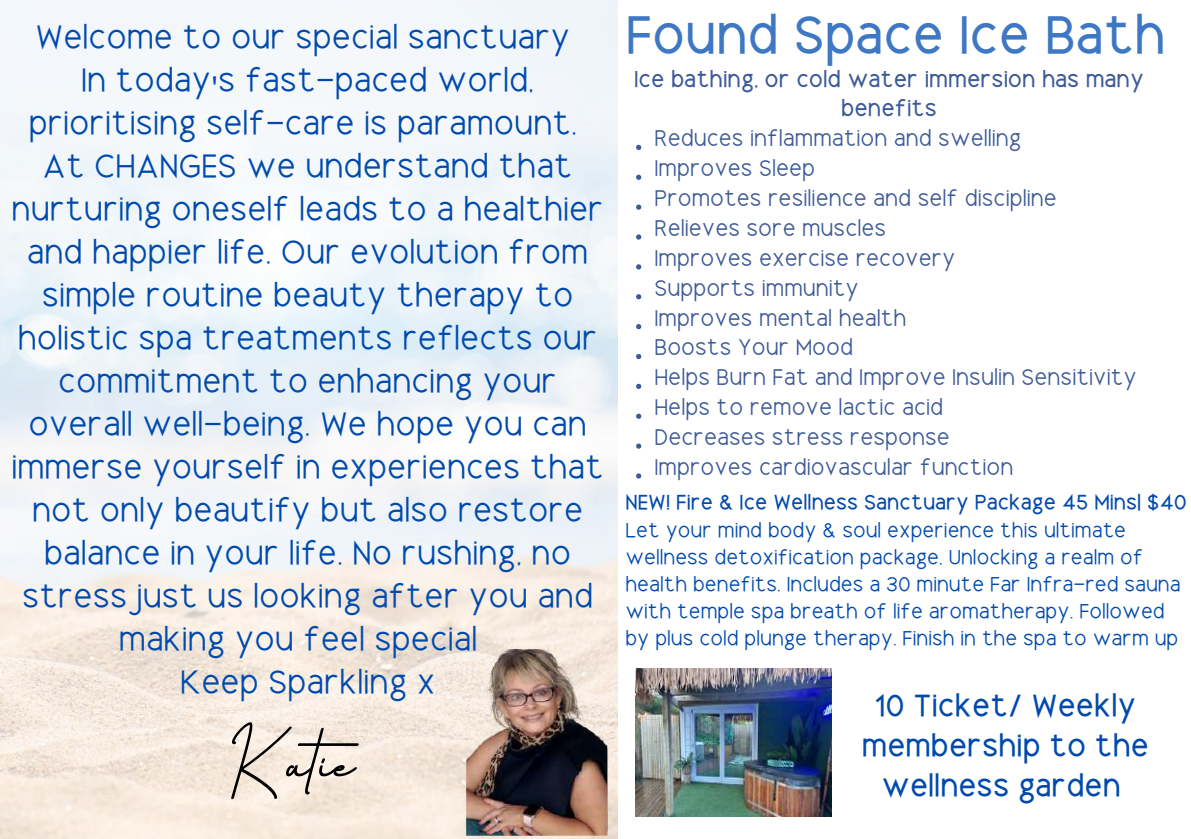
<style>
.page{position:relative;width:1191px;height:839px;background:#fff}
.page>*{position:absolute;margin:0;border:0;box-sizing:border-box;transform-origin:0 0}
.t1{font:135.8px "Flatlion";color:#000}
.t2{font:700 50px "Dotcom";color:#3e77c4}
.t3{font:31.6px "Dotcom";color:#004aad}
.t4{font:700 29px/40.2px "Dotcom";color:#004aad;text-align:center}
.t5{font:21.6px/29.8px "Dotcom";color:#3d5a98}
.t6{font:700 21.6px/29.8px "Dotcom";color:#3d5a98;text-align:center}
.t7{font:19.6px/27px "Dotcom";color:#004aad}
.t8{font:700 19.6px "Dotcom";color:#004aad}
.s1{font-family:"Noto Sans"}
</style>
<div class="page">
<img style="left:0;top:0;width:618px;height:838px">
<img style="left:465px;top:649px;width:143px;height:186px">
<img style="left:635px;top:668px;width:197px;height:148px">
<svg style="left:636px;top:145px;width:5px;height:5px"></svg>
<svg style="left:636px;top:175px;width:5px;height:5px"></svg>
<svg style="left:636px;top:204px;width:5px;height:6px"></svg>
<svg style="left:636px;top:234px;width:5px;height:5px"></svg>
<svg style="left:636px;top:264px;width:5px;height:5px"></svg>
<svg style="left:636px;top:294px;width:5px;height:5px"></svg>
<svg style="left:636px;top:324px;width:5px;height:5px"></svg>
<svg style="left:636px;top:354px;width:5px;height:5px"></svg>
<svg style="left:636px;top:384px;width:5px;height:5px"></svg>
<svg style="left:636px;top:413px;width:5px;height:6px"></svg>
<svg style="left:636px;top:443px;width:5px;height:5px"></svg>
<svg style="left:636px;top:473px;width:5px;height:5px"></svg>
<p class="t3" style="left:36px;top:32px;width:536px">Welcome to our special sanctuary</p>
<p class="t3" style="left:81px;top:75px;width:455px">In today<span class="s1">'</span>s fast-paced world,</p>
<p class="t3" style="left:29px;top:118px;width:550px">prioritising self-care is paramount.</p>
<p class="t3" style="left:43px;top:161px;width:532px">At CHANGES we understand that</p>
<p class="t3" style="left:12px;top:204px;width:594px">nurturing oneself leads to a healthier</p>
<p class="t3" style="left:27px;top:247px;width:563px">and happier life. Our evolution from</p>
<p class="t3" style="left:42px;top:290px;width:533px">simple routine beauty therapy to</p>
<p class="t3" style="left:18px;top:333px;width:581px">holistic spa treatments reflects our</p>
<p class="t3" style="left:58px;top:376px;width:500px">commitment to enhancing your</p>
<p class="t3" style="left:28px;top:419px;width:560px">overall well-being. We hope you can</p>
<p class="t3" style="left:11px;top:462px;width:594px">immerse yourself in experiences that</p>
<p class="t3" style="left:32px;top:505px;width:553px">not only beautify but also restore</p>
<p class="t3" style="left:44px;top:548px;width:528px">balance in your life. No rushing, no</p>
<p class="t3" style="left:22px;top:591px;width:572px">stress just us looking after you and</p>
<p class="t3" style="left:119px;top:634px;width:360px">making you feel special</p>
<p class="t3" style="left:180px;top:677px;width:257px">Keep Sparkling x</p>
<h1 class="t1" style="left:231px;top:684px;width:125px">Katie</h1>
<h2 class="t2" style="left:626px;top:27px;width:541px">Found Space Ice Bath</h2>
<p class="t6" style="left:634px;top:71px;width:511px">Ice bathing, or cold water immersion has many benefits</p>
<p class="t5" style="left:655px;top:131px;width:484px">Reduces inflammation and swelling<br>Improves Sleep<br>Promotes resilience and self discipline<br>Relieves sore muscles<br>Improves exercise recovery<br>Supports immunity<br>Improves mental health<br>Boosts Your Mood<br>Helps Burn Fat and Improve Insulin Sensitivity<br>Helps to remove lactic acid<br>Decreases stress response<br>Improves cardiovascular function</p>
<p class="t8" style="left:625px;top:499px;width:563px">NEW! Fire &amp; Ice Wellness Sanctuary Package 45 Mins| $40</p>
<p class="t7" style="left:625px;top:523px;width:557px">Let your mind body &amp; soul experience this ultimate wellness detoxification package, Unlocking a realm of health benefits. Includes a 30 minute Far Infra-red sauna with temple spa breath of life aromatherapy. Followed by plus cold plunge therapy. Finish in the spa to warm up</p>
<p class="t4" style="left:862px;top:695px;width:289px">10 Ticket/ Weekly membership to the wellness garden</p>
</div>
